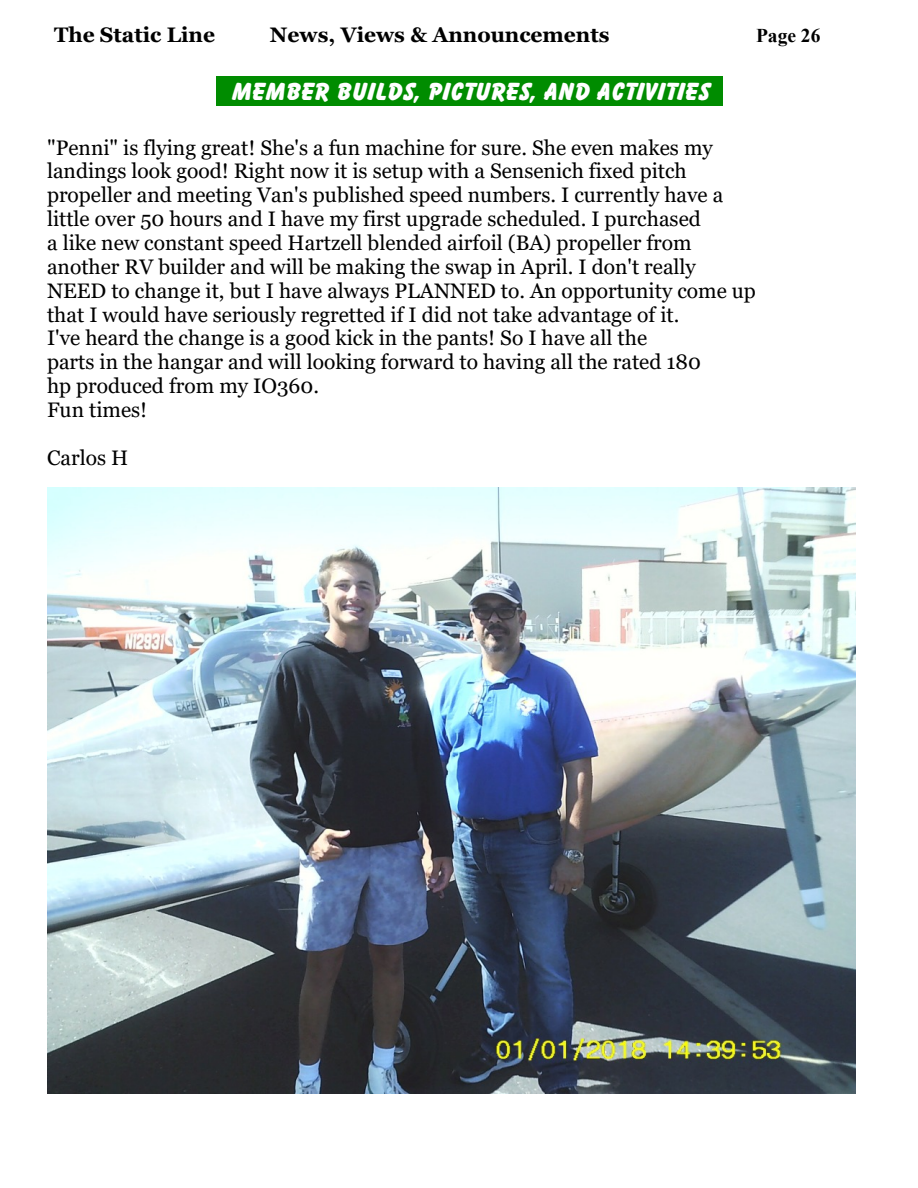
<style>
.page{position:relative;width:918px;height:1188px;background:#fff}
.page>*{position:absolute;margin:0;border:0;box-sizing:border-box;transform-origin:0 0}
.t1{font:24px "Balloonist SF Bold";color:#fff}
.t2{font:21px/23.9px "Georgia";color:#000}
.t3{font:700 21px "Georgia";color:#000}
.t4{font:700 19.5px "Times New Roman";color:#000}
</style>
<div class="page">
<div style="left:216px;top:76px;width:493px;height:30px;background:#008c00"></div>
<div style="left:709px;top:76px;width:13px;height:30px;background:#008c00"></div>
<img style="left:47px;top:487px;width:809px;height:607px">
<p class="t3" style="left:54px;top:26px;width:163px">The Static Line</p>
<p class="t3" style="left:270px;top:26px;width:341px">News, Views &amp; Announcements</p>
<p class="t4" style="left:756px;top:29px;width:66px">Page 26</p>
<p class="t1" style="left:230px;top:82px;width:480px">MEMBER BUILDS, PICTURES, AND ACTIVITIES</p>
<p class="t2" style="left:47px;top:137px;width:710px">"Penni" is flying great! She's a fun machine for sure. She even makes my landings look good! Right now it is setup with a Sensenich fixed pitch propeller and meeting Van's published speed numbers. I currently have a little over 50 hours and I have my first upgrade scheduled. I purchased<br>a like new constant speed Hartzell blended airfoil (BA) propeller from another RV builder and will be making the swap in April. I don't really NEED to change it, but I have always PLANNED to. An opportunity come up that I would have seriously regretted if I did not take advantage of it.<br>I've heard the change is a good kick in the pants! So I have all the<br>parts in the hangar and will looking forward to having all the rated 180<br>hp produced from my IO360.<br>Fun times!</p>
<p class="t2" style="left:47px;top:447px;width:83px">Carlos H</p>
</div>
